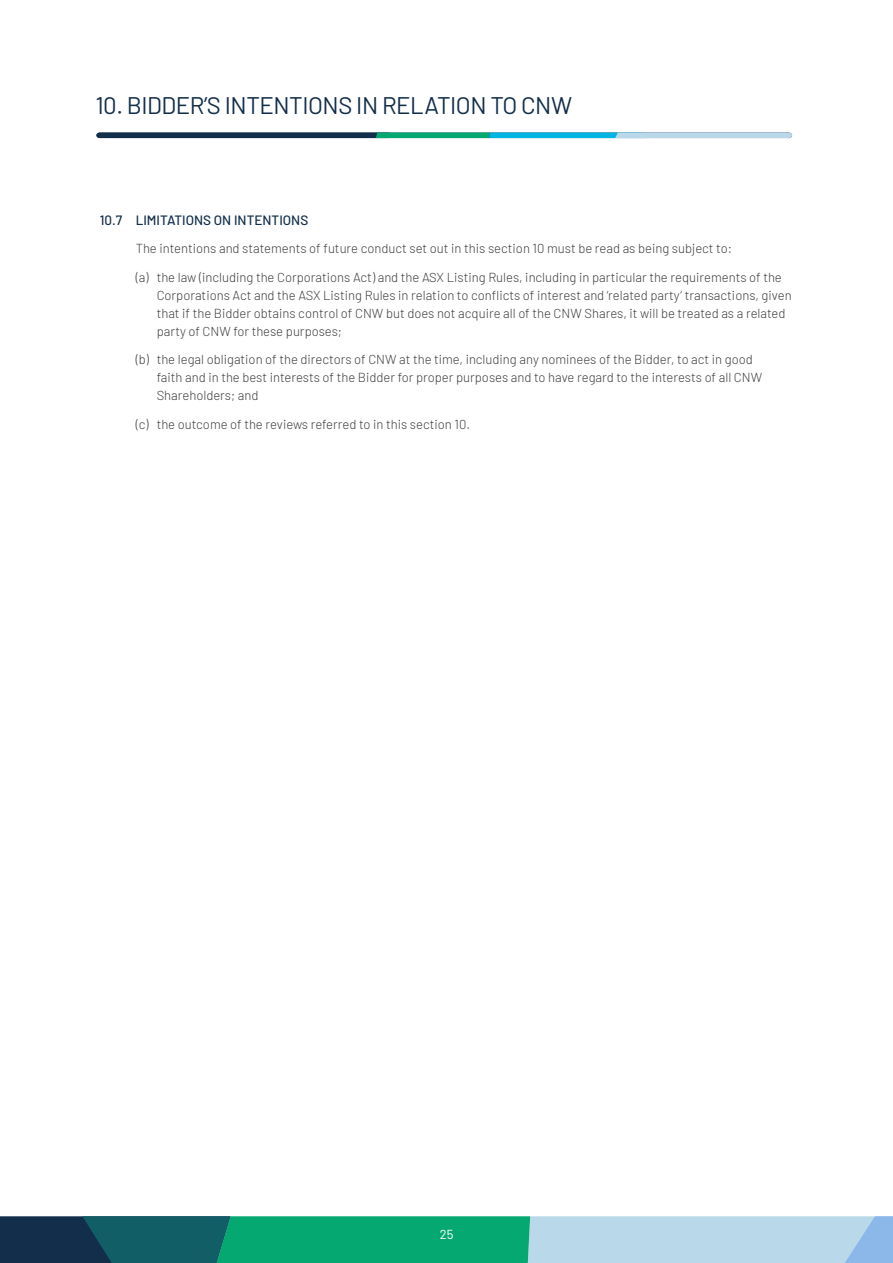
<style>
.page{position:relative;width:893px;height:1263px;background:#fff}
.page>*{position:absolute;margin:0;border:0;box-sizing:border-box;transform-origin:0 0}
.t1{font:24px "Barlow";letter-spacing:-.02em;color:#122e4a}
._1_1_header{font:500 13.5px "Barlow";color:#122e4a}
._1_1_Paragraph{font:300 13.05px/18px "Barlow";color:#3e3e3f}
.t2{font:13.05px "Barlow";color:#fff}
</style>
<div class="page">
<svg style="left:96px;top:133px;width:696px;height:5px"></svg>
<svg style="left:0;top:1216px;width:893px;height:47px"></svg>
<p class="t1" style="left:95px;top:88px;width:478px">10. BIDDER’S INTENTIONS IN RELATION TO CNW</p>
<p class="_1_1_header" style="left:100px;top:210px;width:210px">10.7 LIMITATIONS ON INTENTIONS</p>
<p class="_1_1_Paragraph" style="left:136px;top:238px;width:598px">The intentions and statements of future conduct set out in this section 10 must be read as being subject to:</p>
<p class="_1_1_Paragraph" style="left:157px;top:267px;width:636px;text-indent:-21px">(a) the law (including the Corporations Act) and the ASX Listing Rules, including in particular the requirements of the Corporations Act and the ASX Listing Rules in relation to conflicts of interest and ‘related party’ transactions, given that if the Bidder obtains control of CNW but does not acquire all of the CNW Shares, it will be treated as a related party of CNW for these purposes;</p>
<p class="_1_1_Paragraph" style="left:157px;top:349px;width:607px;text-indent:-21px">(b) the legal obligation of the directors of CNW at the time, including any nominees of the Bidder, to act in good faith and in the best interests of the Bidder for proper purposes and to have regard to the interests of all CNW<br>Shareholders; and</p>
<p class="_1_1_Paragraph" style="left:136px;top:414px;width:336px">(c) the outcome of the reviews referred to in this section 10.</p>
<p class="t2" style="left:440px;top:1225px;width:15px">25</p>
</div>
